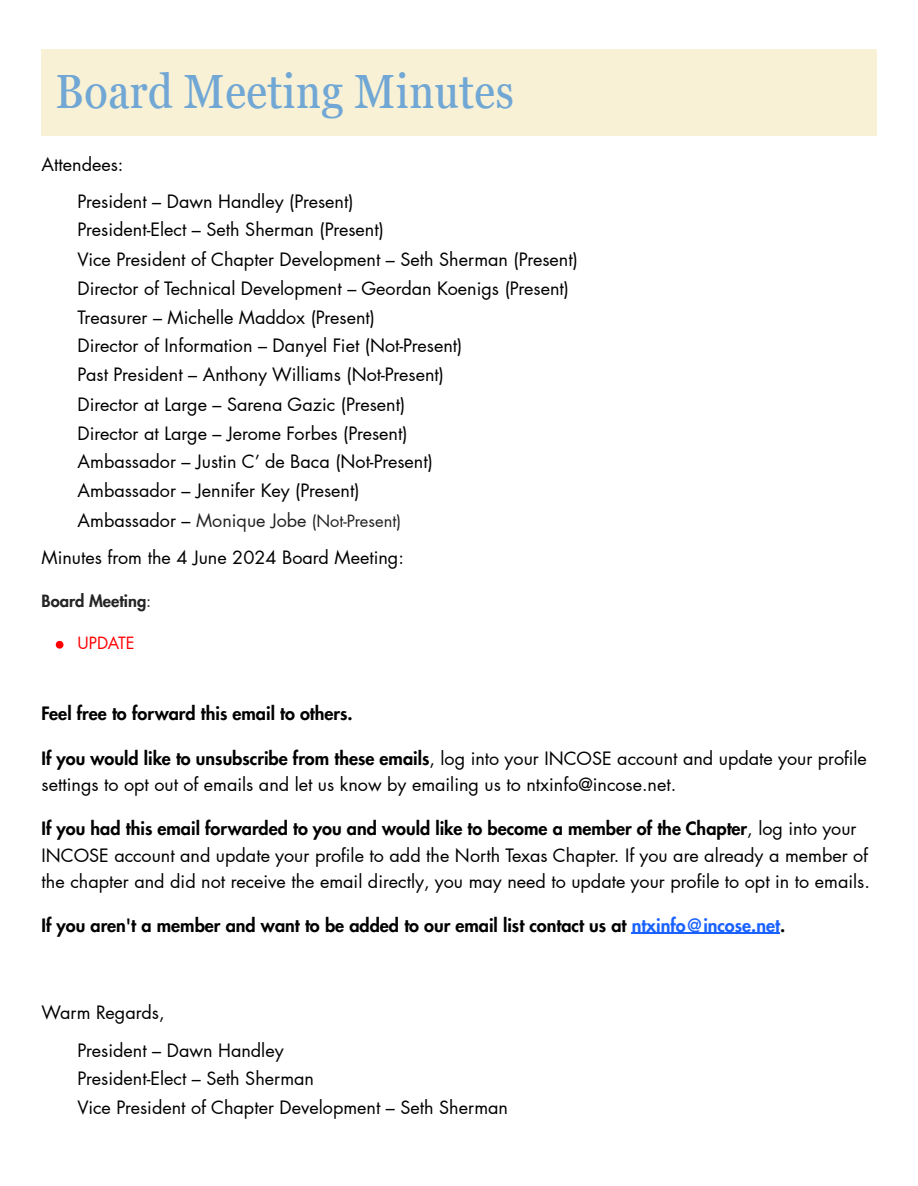
<style>
.page{position:relative;width:918px;height:1186px;background:#fff}
.page>*{position:absolute;margin:0;border:0;box-sizing:border-box;transform-origin:0 0}
.t1{font:condensed 48px "Georgia Pro";color:#71a7d4}
.t2{font:18px/26.4px "Futura LT Pro";color:#000}
.t3{font:800 18px "Futura LT Pro";color:#000}
.t4{font:16.5px "Futura LT Pro";color:#242424}
.t5{font:800 16.5px "Futura LT Pro";color:#242424}
.t6{font:16.5px "Futura LT Pro";color:#f00}
.s1{font-size:18px;color:#000}
.s2{font-size:18px}
.s3{font-weight:400}
.s4{font-weight:800}
.s5{color:#1a62ff}
</style>
<div class="page">
<hr style="left:632px;top:933px;width:148px;height:1px;background:#1a62ff">
<div style="left:42px;top:50px;width:834px;height:86px;background:#f8f1d6"></div>
<svg style="left:56px;top:641px;width:7px;height:7px"></svg>
<p class="t1" style="left:55px;top:64px;width:461px">Board Meeting Minutes</p>
<p class="t2" style="left:42px;top:152px;width:83px">Attendees:</p>
<p class="t2" style="left:78px;top:189px;width:277px">President – Dawn Handley (Present)</p>
<p class="t2" style="left:78px;top:217px;width:308px">President-Elect – Seth Sherman (Present)</p>
<p class="t2" style="left:78px;top:246px;width:502px">Vice President of Chapter Development – Seth Sherman (Present)</p>
<p class="t2" style="left:78px;top:276px;width:493px">Director of Technical Development – Geordan Koenigs (Present)</p>
<p class="t2" style="left:78px;top:305px;width:299px">Treasurer – Michelle Maddox (Present)</p>
<p class="t2" style="left:78px;top:333px;width:386px">Director of Information – Danyel Fiet (Not-Present)</p>
<p class="t2" style="left:78px;top:362px;width:368px">Past President – Anthony Williams (Not-Present)</p>
<p class="t2" style="left:78px;top:392px;width:329px">Director at Large – Sarena Gazic (Present)</p>
<p class="t2" style="left:78px;top:421px;width:331px">Director at Large – Jerome Forbes (Present)</p>
<p class="t2" style="left:78px;top:449px;width:357px">Ambassador – Justin C’ de Baca (Not-Present)</p>
<p class="t2" style="left:78px;top:478px;width:283px">Ambassador – Jennifer Key (Present)</p>
<p class="t4" style="left:78px;top:513px;width:325px"><span class="s1">Ambassador –</span> <span class="s2">Monique Jobe</span> (Not-Present)</p>
<p class="t2" style="left:42px;top:545px;width:364px">Minutes from the 4 June 2024 Board Meeting:</p>
<p class="t5" style="left:42px;top:593px;width:111px">Board Meeting<span class="s3">:</span></p>
<p class="t6" style="left:78px;top:636px;width:59px">UPDATE</p>
<p class="t3" style="left:42px;top:705px;width:313px">Feel free to forward this email to others.</p>
<p class="t2" style="left:42px;top:746px;width:827px;line-height:25.8px"><span class="s4">If you would like to unsubscribe from these emails</span>, log into your INCOSE account and update your profi le settings to opt out of emails and let us know by emailing us to ntxinfo@incose.net.</p>
<p class="t2" style="left:42px;top:816px;width:830px"><span class="s4">If you had this email forwarded to you and would like to become a member of the Chapter</span>, log into your<br>INCOSE account and update your profi le to add the North Texas Chapter. If you are already a member of the chapter and did not receive the email directly, you may need to update your profi le to opt in to emails.</p>
<p class="t3" style="left:42px;top:917px;width:745px">If you aren't a member and want to be added to our email list contact us at <span class="s5">ntxinfo@incose.net</span>.</p>
<p class="t2" style="left:42px;top:1000px;width:125px">Warm Regards,</p>
<p class="t2" style="left:78px;top:1037px;width:208px">President – Dawn Handley</p>
<p class="t2" style="left:78px;top:1065px;width:238px">President-Elect – Seth Sherman</p>
<p class="t2" style="left:78px;top:1095px;width:432px">Vice President of Chapter Development – Seth Sherman</p>
</div>
